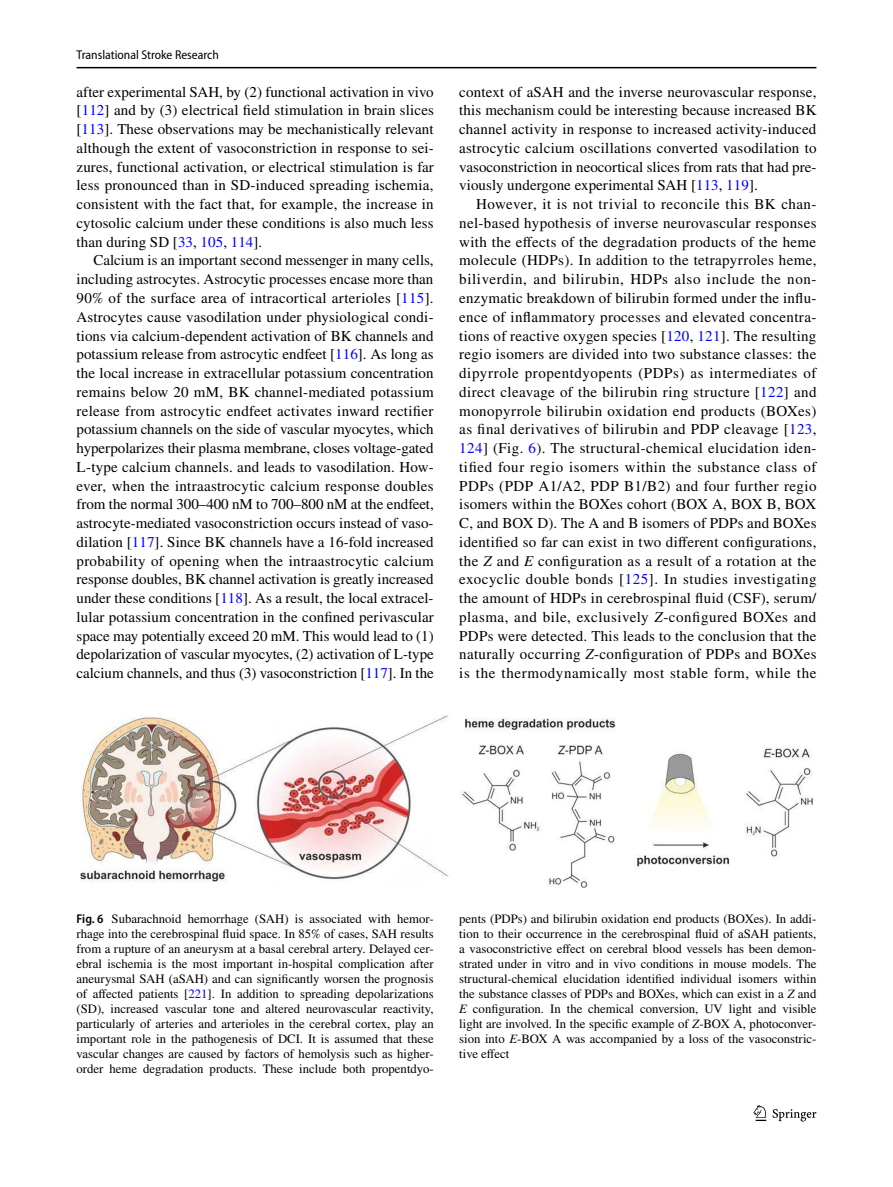
<style>
.page{position:relative;width:893px;height:1187px;background:#fff}
.page>*{position:absolute;margin:0;border:0;box-sizing:border-box;transform-origin:0 0}
.t1{font:15px/18.8px "STIX";letter-spacing:.005em;color:#000;text-align:justify}
.t2{font:12.75px/15px "STIX";color:#000;text-align:justify}
.t3{font:semi-condensed 12.75px "Myriad Pro";color:#000}
.s1{color:#00f}
.s2{font-style:italic}
.s3{font-family:"Myriad Pro";font-weight:600;font-stretch:semi-condensed}
</style>
<div class="page">
<hr style="left:77px;top:67px;width:739px;height:1px;background:#000">
<svg style="left:753px;top:1105px;width:13px;height:15px"></svg>
<svg style="left:773px;top:1109px;width:43px;height:12px"></svg>
<img style="left:81px;top:715px;width:731px;height:172px">
<p class="t3" style="left:77px;top:48px;width:144px">Translational Stroke Research</p>
<p class="t1" style="left:77px;top:83px;width:359px">after experimental SAH, by (2) functional activation in vivo [<span class="s1">112</span>] and by (3) electrical field stimulation in brain slices [<span class="s1">113</span>]. These observations may be mechanistically relevant although the extent of vasoconstriction in response to sei&shy;zures, functional activation, or electrical stimulation is far less pronounced than in SD-induced spreading ischemia, consistent with the fact that, for example, the increase in cytosolic calcium under these conditions is also much less than during SD [<span class="s1">33</span>, <span class="s1">105</span>, <span class="s1">114</span>].</p>
<p class="t1" style="left:77px;top:252px;width:359px;text-indent:17px">Calcium is an important second messenger in many cells, including astrocytes. Astrocytic processes encase more than 90% of the surface area of intracortical arterioles [<span class="s1">115</span>].<br>Astrocytes cause vasodilation under physiological condi&shy;tions via calcium-dependent activation of BK channels and potassium release from astrocytic endfeet [<span class="s1">116</span>]. As long as the local increase in extracellular potassium concentration remains below 20 mM, BK channel-mediated potassium release from astrocytic endfeet activates inward rectifier potassium channels on the side of vascular myocytes, which hyperpolarizes their plasma membrane, closes voltage-gated L-type calcium channels. and leads to vasodilation. How&shy;ever, when the intraastrocytic calcium response doubles from the normal 300–400 nM to 700–800 nM at the endfeet, astrocyte-mediated vasoconstriction occurs instead of vaso&shy;dilation [<span class="s1">117</span>]. Since BK channels have a 16-fold increased probability of opening when the intraastrocytic calcium response doubles, BK channel activation is greatly increased under these conditions [<span class="s1">118</span>]. As a result, the local extracel&shy;lular potassium concentration in the confined perivascular space may potentially exceed 20 mM. This would lead to (1) depolarization of vascular myocytes, (2) activation of L-type calcium channels, and thus (3) vasoconstriction [<span class="s1">117</span>]. In the</p>
<p class="t1" style="left:459px;top:83px;width:359px">context of aSAH and the inverse neurovascular response, this mechanism could be interesting because increased BK channel activity in response to increased activity-induced astrocytic calcium oscillations converted vasodilation to vasoconstriction in neocortical slices from rats that had pre&shy;viously undergone experimental SAH [<span class="s1">113</span>, <span class="s1">119</span>].</p>
<p class="t1" style="left:459px;top:196px;width:359px;text-indent:17px">However, it is not trivial to reconcile this BK chan&shy;nel-based hypothesis of inverse neurovascular responses with the effects of the degradation products of the heme molecule (HDPs). In addition to the tetrapyrroles heme, biliverdin, and bilirubin, HDPs also include the non&shy;enzymatic breakdown of bilirubin formed under the influ&shy;ence of inflammatory processes and elevated concentra&shy;tions of reactive oxygen species [<span class="s1">120</span>, <span class="s1">121</span>]. The resulting regio isomers are divided into two substance classes: the dipyrrole propentdyopents (PDPs) as intermediates of direct cleavage of the bilirubin ring structure [<span class="s1">122</span>] and monopyrrole bilirubin oxidation end products (BOXes) as final derivatives of bilirubin and PDP cleavage [<span class="s1">123</span>, <span class="s1">124</span>] (Fig. <span class="s1">6</span>). The structural-chemical elucidation iden&shy;tified four regio isomers within the substance class of PDPs (PDP A1/A2, PDP B1/B2) and four further regio isomers within the BOXes cohort (BOX A, BOX B, BOX C, and BOX D). The A and B isomers of PDPs and BOXes identified so far can exist in two different configurations, the <span class="s2">Z</span> and <span class="s2">E</span> configuration as a result of a rotation at the exocyclic double bonds [<span class="s1">125</span>]. In studies investigating the amount of HDPs in cerebrospinal fluid (CSF), serum/ plasma, and bile, exclusively <span class="s2">Z</span>-configured BOXes and PDPs were detected. This leads to the conclusion that the naturally occurring <span class="s2">Z</span>-configuration of PDPs and BOXes is the thermodynamically most stable form, while the</p>
<p class="t2" style="left:77px;top:911px;width:359px"><span class="s3">Fig. 6</span> Subarachnoid hemorrhage (SAH) is associated with hemor&shy;rhage into the cerebrospinal fluid space. In 85% of cases, SAH results from a rupture of an aneurysm at a basal cerebral artery. Delayed cer&shy;ebral ischemia is the most important in-hospital complication after aneurysmal SAH (aSAH) and can significantly worsen the prognosis of affected patients [<span class="s1">221</span>]. In addition to spreading depolarizations (SD), increased vascular tone and altered neurovascular reactivity, particularly of arteries and arterioles in the cerebral cortex, play an important role in the pathogenesis of DCI. It is assumed that these vascular changes are caused by factors of hemolysis such as higher&shy;order heme degradation products. These include both propentdyo-</p>
<p class="t2" style="left:459px;top:911px;width:359px">pents (PDPs) and bilirubin oxidation end products (BOXes). In addi&shy;tion to their occurrence in the cerebrospinal fluid of aSAH patients, a vasoconstrictive effect on cerebral blood vessels has been demon&shy;strated under in vitro and in vivo conditions in mouse models. The structural-chemical elucidation identified individual isomers within the substance classes of PDPs and BOXes, which can exist in a <span class="s2">Z</span> and <span class="s2">E</span> configuration. In the chemical conversion, UV light and visible light are involved. In the specific example of <span class="s2">Z</span>-BOX A, photoconver&shy;sion into <span class="s2">E</span>-BOX A was accompanied by a loss of the vasoconstric&shy;tive effect</p>
</div>
